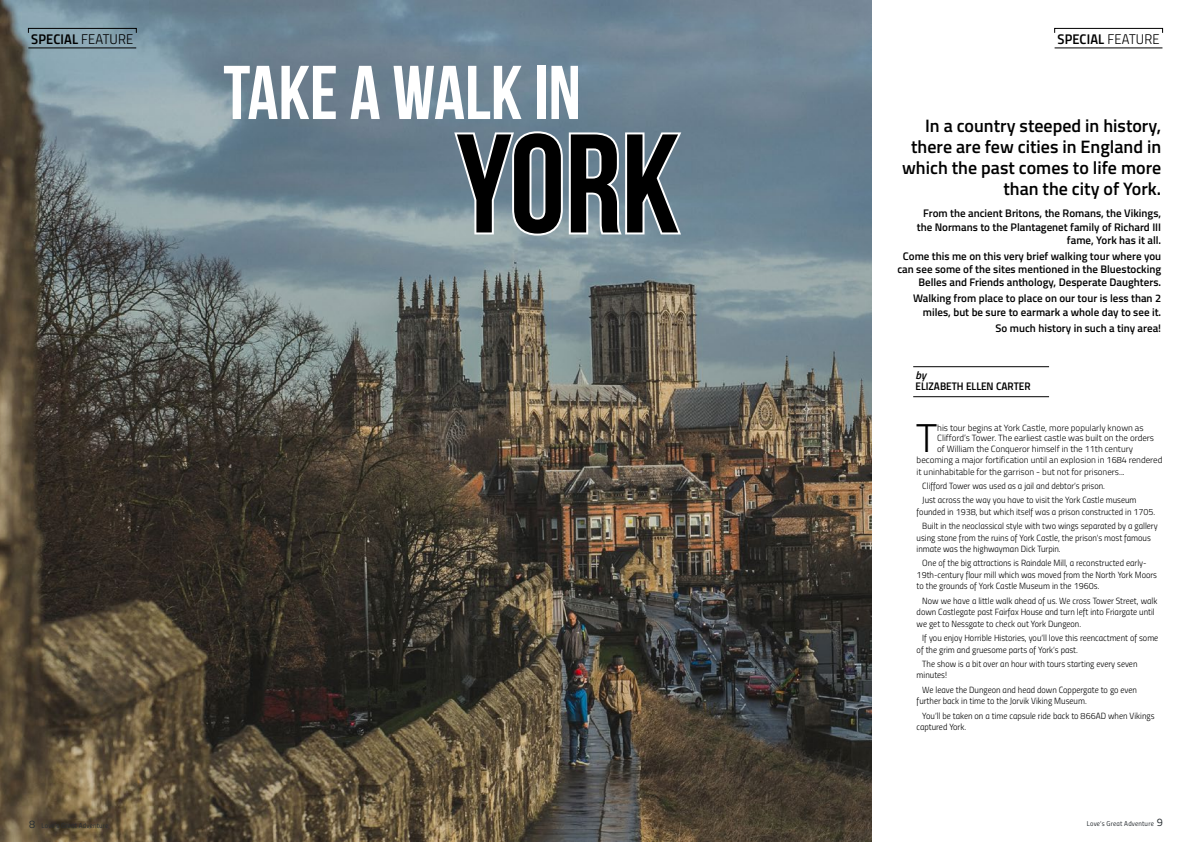
<style>
.page{position:relative;width:1191px;height:842px;background:#fff}
.page>*{position:absolute;margin:0;border:0;box-sizing:border-box;transform-origin:0 0}
.t1{font:700 140px "Bebas Neue";color:#000}
.t2{font:700 76px "Bebas Neue";color:#fff}
.t3{font:300 40.1px "Titillium";color:#000}
.t4{font:600 18px/21px "Titillium";color:#000;text-align:right}
.t5{font:14px "Titillium Semibold Upright";letter-spacing:.01em;color:#000}
.t6{font:600 11px/13.2px "Titillium";color:#000;text-align:right}
.t7{font:11px "Titillium Semibold Upright";color:#000}
.t8{font:italic 600 11px "Titillium";color:#000}
.t9{font:9px/11.5px "Titillium Light Upright";color:#000}
.t10{font:300 9px "Titillium";color:#000}
.t11{font:7px "Titillium Regular Upright";color:#292e32}
.s1{font-family:"Titillium Light Upright"}
.s2{font-size:11px}
</style>
<div class="page">
<img style="left:0;top:0;width:872px;height:842px">
<svg style="left:451px;top:129px;width:233px;height:109px"></svg>
<hr style="left:1054px;top:48px;width:108px;height:1px;background:#000">
<div style="left:1054px;top:28px;width:108px;height:5px;border:1px solid #000"></div>
<hr style="left:28px;top:48px;width:108px;height:1px;background:#000">
<div style="left:28px;top:28px;width:108px;height:5px;border:1px solid #000"></div>
<hr style="left:913px;top:366px;width:136px;height:1px;background:#000">
<hr style="left:913px;top:396px;width:136px;height:1px;background:#000">
<h3 class="t5" style="left:31px;top:28px;width:104px">SPECIAL <span class="s1">feature</span></h3>
<h3 class="t5" style="left:1057px;top:28px;width:104px">SPECIAL <span class="s1">feature</span></h3>
<h2 class="t2" style="left:223px;top:51px;width:333px">TAKE AWALK IN</h2>
<h1 class="t1" style="left:456px;top:107px;width:225px">YORK</h1>
<h3 class="t4" style="left:902px;top:114px;width:261px">In a country steeped in history, there are few cities in England in which the past comes to life more than the city of York.</h3>
<p class="t6" style="left:916px;top:206px;width:246px">From the ancient Britons, the Romans, the Vikings, the Normans to the Plantagenet family of Richard III fame, York has it all.</p>
<p class="t6" style="left:897px;top:249px;width:265px">Come this me on this very brief walking tour where you can see some of the sites mentioned in the Bluestocking<br>Belles and Friends anthology, Desperate Daughters.</p>
<p class="t6" style="left:913px;top:291px;width:250px">Walking from place to place on our tour is less than 2 miles, but be sure to earmark a whole day to see it.</p>
<p class="t6" style="left:995px;top:320px;width:167px">So much history in such a tiny area!</p>
<p class="t8" style="left:915px;top:367px;width:12px">by</p>
<p class="t7" style="left:915px;top:378px;width:57px">ELIZABETH ELLEN</p>
<p class="t7" style="left:996px;top:378px;width:30px">CARTER</p>
<h3 class="t3" style="left:916px;top:409px;width:23px">T</h3>
<p class="t10" style="left:937px;top:421px;width:208px">his tour begins at York Castle, more popularly known as</p>
<p class="t10" style="left:937px;top:432px;width:218px">Clifford’s Tower. The earliest castle was built on the orders</p>
<p class="t10" style="left:937px;top:443px;width:197px">of William the Conqueror himself in the 11th century</p>
<p class="t10" style="left:916px;top:453px;width:247px">becoming a major fortification until an explosion in 1684 rendered</p>
<p class="t10" style="left:916px;top:465px;width:210px">it uninhabitable for the garrison - but not for prisoners...</p>
<p class="t9" style="left:922px;top:478px;width:216px;line-height:14.3px">Clifford Tower was used as a jail and debtor’s prison.<br>Just across the way you have to visit the York Castle museum</p>
<p class="t9" style="left:916px;top:504px;width:242px;line-height:14.3px;text-align:right">founded in 1938, but which itself was a prison constructed in 1705.<br>Built in the neoclassical style with two wings separated by a gallery</p>
<p class="t9" style="left:916px;top:531px;width:236px">using stone from the ruins of York Castle, the prison’s most famous inmate was the highwayman Dick Turpin.</p>
<p class="t9" style="left:916px;top:557px;width:242px;text-indent:6px">One of the big attractions is Raindale Mill, a reconstructed early-<br>19th-century flour mill which was moved from the North York Moors to the grounds of York Castle Museum in the 1960s.</p>
<p class="t9" style="left:916px;top:594px;width:242px;text-indent:6px">N ow we have a little walk ahead of us. We cross Tower Street, walk down Castlegate past Fairfax H ouse and turn left into Friargate until we get to N essgate to check out York Dungeon.</p>
<p class="t9" style="left:916px;top:632px;width:243px;text-indent:6px">If you enjoy Horrible H istories, you’ll love this reencactment of some of the grim and gruesome parts of York’s past.</p>
<p class="t9" style="left:916px;top:658px;width:222px;text-indent:6px">The show is a bit over an hour with tours starting every seven minutes!</p>
<p class="t9" style="left:916px;top:683px;width:222px;text-indent:6px">We leave the Dungeon and head down Coppergate to go even further back in time to the Jorvik Viking Museum.</p>
<p class="t9" style="left:916px;top:709px;width:239px;text-indent:6px">You’ll be taken on a time capsule ride back to 866AD when Vikings captured York.</p>
<p class="t11" style="left:29px;top:820px;width:81px"><span class="s2">8</span> Love’s Great Adventure</p>
<p class="t11" style="left:1087px;top:818px;width:77px">Love’s Great Adventure <span class="s2">9</span></p>
</div>
